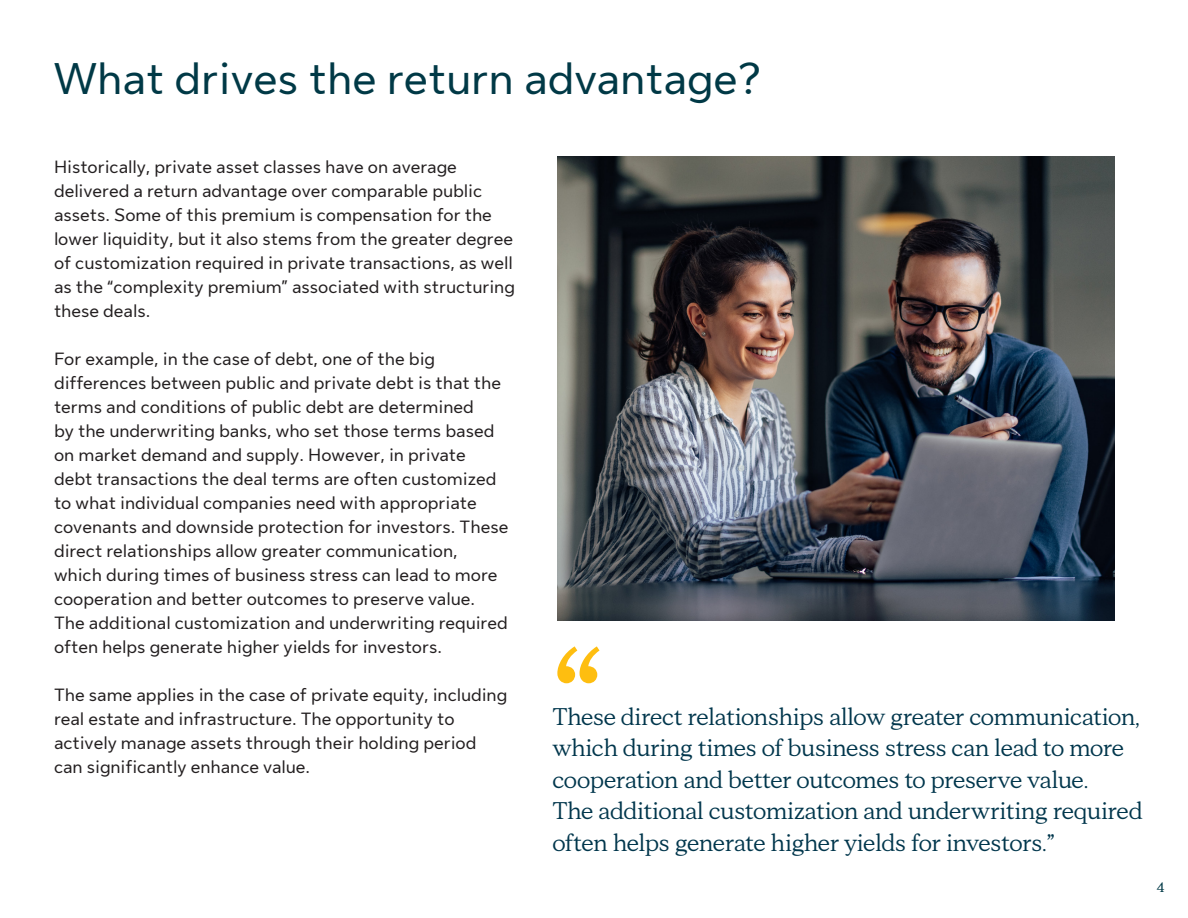
<style>
.page{position:relative;width:1188px;height:918px;background:#fff}
.page>*{position:absolute;margin:0;border:0;box-sizing:border-box;transform-origin:0 0}
.t1{font:700 158.4px "Sun Life New Display";color:#febe10}
.Page_headings{font:45px "Sun Life New Text";color:#003946}
.t2{font:24px/31.5px "Sun Life New Display";color:#00364c}
.Paragraph{font:18px/24px "Sun Life New Text";color:#231f20}
.t3{font:700 13.5px "Sun Life New Display";color:#003946}
.s1{font-weight:700}
</style>
<div class="page">
<img style="left:557px;top:157px;width:558px;height:464px">
<p class="Page_headings" style="left:54px;top:48px;width:708px">What drives the return advantage?</p>
<p class="Paragraph" style="left:54px;top:154px;width:462px">Historically, private asset classes have on average delivered a return advantage over comparable public assets. Some of this premium is compensation for the lower liquidity, but it also stems from the greater degree of customization required in private transactions, as well as the “complexity premium” associated with structuring these deals.</p>
<p class="Paragraph" style="left:54px;top:346px;width:456px">For example, in the case of debt, one of the big differences between public and private debt is that the terms and conditions of public debt are determined<br>by the underwriting banks, who set those terms based on market demand and supply. However, in private debt transactions the deal terms are often customized to what individual companies need with appropriate covenants and downside protection for investors. These direct relationships allow greater communication, which during times of business stress can lead to more cooperation and better outcomes to preserve value.<br>The additional customization and underwriting required often helps generate higher yields for investors.</p>
<p class="Paragraph" style="left:54px;top:682px;width:455px">The same applies in the case of private equity, including real estate and infrastructure. The opportunity to actively manage assets through their holding period can significantly enhance value.</p>
<p class="t1" style="left:553px;top:597px;width:53px">“</p>
<p class="t2" style="left:553px;top:699px;width:591px">These direct relationships allow greater communication, which during times of business stress can lead to more cooperation and better outcomes to preserve value.<br>The additional customization and underwriting required often helps generate higher yields for investors.<span class="s1">”</span></p>
<p class="t3" style="left:1157px;top:879px;width:9px">4</p>
</div>
